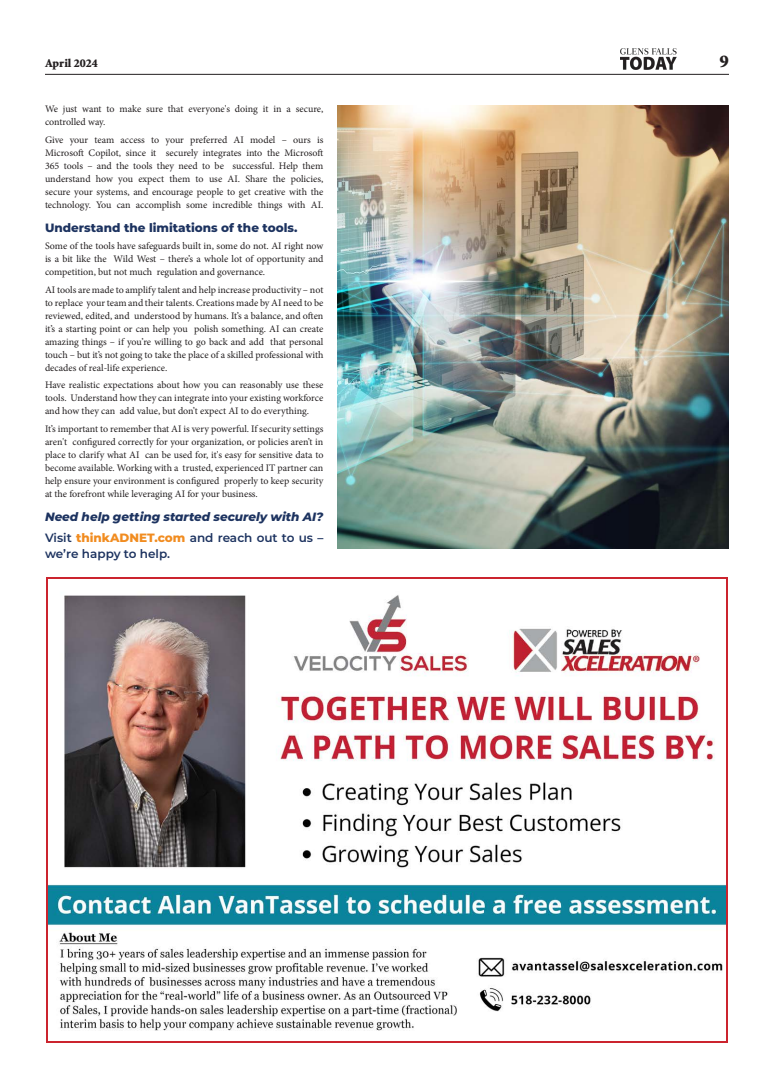
<style>
.page{position:relative;width:774px;height:1080px;background:#fff}
.page>*{position:absolute;margin:0;border:0;box-sizing:border-box;transform-origin:0 0}
.t1{font:900 18px "Minion Std";color:#231f20}
.Article_Text{font:600 12px/16px "Montserrat";color:#1d3360}
.Article_Text-2{font:italic 800 12px "Montserrat";color:#1d3360}
.Article_Text-3{font:800 12px "Montserrat";color:#1d3360}
.t2{font:900 12px "Minion Std";color:#231f20}
.Article_Text-4{font:10px/13px "Minion Pro";color:#231f20;text-align:justify}
.s1{font-weight:800;color:#f18c20}
</style>
<div class="page">
<img style="left:621px;top:49px;width:55px;height:20px">
<hr style="left:45px;top:74px;width:684px;height:1px;background:#231f20">
<img style="left:49px;top:595px;width:676px;height:436px">
<div style="left:46px;top:577px;width:682px;height:466px;border:2px solid #cb242e"></div>
<img style="left:337px;top:105px;width:392px;height:444px">
<p class="t2" style="left:45px;top:57px;width:54px">April 2024</p>
<h1 class="t1" style="left:720px;top:52px;width:10px">9</h1>
<p class="Article_Text-4" style="left:45px;top:103px;width:280px">We just want to make sure that everyone's doing it in a secure, controlled way.</p>
<p class="Article_Text-4" style="left:45px;top:133px;width:280px">Give your team access to your preferred AI model – ours is Microsoft Copilot, since it securely integrates into the Microsoft 365 tools – and the tools they need to be successful. Help them understand how you expect them to use AI. Share the policies, secure your systems, and encourage people to get creative with the technology. You can accomplish some incredible things with AI.</p>
<p class="Article_Text-3" style="left:45px;top:219px;width:254px">Understand the limitations of the tools.</p>
<p class="Article_Text-4" style="left:45px;top:240px;width:280px">Some of the tools have safeguards built in, some do not. AI right now is a bit like the Wild West – there’s a whole lot of opportunity and competition, but not much regulation and governance.</p>
<p class="Article_Text-4" style="left:45px;top:283px;width:280px">AI tools are made to amplify talent and help increase productivity – not to replace your team and their talents. Creations made by AI need to be reviewed, edited, and understood by humans. It’s a balance, and often it’s a starting point or can help you polish something. AI can create amazing things – if you’re willing to go back and add that personal touch – but it’s not going to take the place of a skilled professional with decades of real-life experience.</p>
<p class="Article_Text-4" style="left:45px;top:379px;width:280px">Have realistic expectations about how you can reasonably use these tools. Understand how they can integrate into your existing workforce and how they can add value, but don’t expect AI to do everything.</p>
<p class="Article_Text-4" style="left:45px;top:422px;width:280px">It’s important to remember that AI is very powerful. If security settings aren't configured correctly for your organization, or policies aren’t in place to clarify what AI can be used for, it's easy for sensitive data to become available. Working with a trusted, experienced IT partner can help ensure your environment is configured properly to keep security at the forefront while leveraging AI for your business.</p>
<p class="Article_Text-2" style="left:45px;top:508px;width:280px">Need help getting started securely with AI?</p>
<p class="Article_Text" style="left:45px;top:529px;width:280px">Visit <span class="s1">thinkADNET.com</span> and reach out to us – we’re happy to help.</p>
</div>
